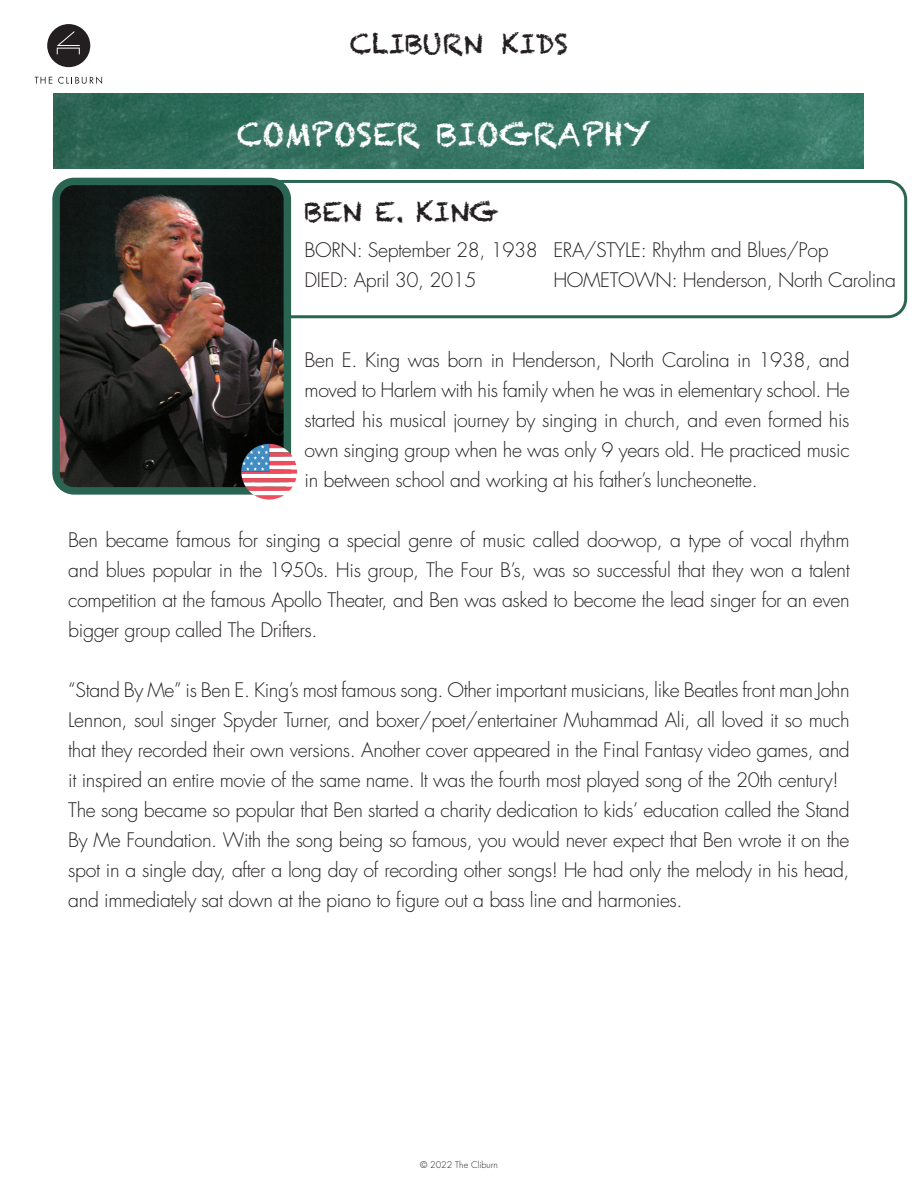
<style>
.page{position:relative;width:918px;height:1188px;background:#fff}
.page>*{position:absolute;margin:0;border:0;box-sizing:border-box;transform-origin:0 0}
.t1{font:31.5px "Chalkduster";color:#fff}
.t2{font:27px "Chalkduster";color:#231f20}
.Paragraph_Style_2{font:300 19.5px/30px "Futura";letter-spacing:-.02em;color:#231f20;text-align:justify}
.t3{font:300 9px "Futura";color:#231f20}
</style>
<div class="page">
<div style="left:170px;top:180px;width:737px;height:138px;border:3px solid #2a6553;border-radius:18px"></div>
<img style="left:53px;top:94px;width:810px;height:74px">
<svg style="left:47px;top:24px;width:43px;height:43px"></svg>
<svg style="left:35px;top:77px;width:17px;height:7px"></svg>
<svg style="left:58px;top:77px;width:44px;height:7px"></svg>
<img style="left:61px;top:181px;width:226px;height:305px">
<div style="left:52px;top:178px;width:239px;height:317px;border:8px solid #2a6553;border-radius:18px"></div>
<svg style="left:241px;top:444px;width:56px;height:56px"></svg>
<p class="t2" style="left:350px;top:28px;width:220px">CLIBURN KIDS</p>
<p class="t1" style="left:237px;top:116px;width:415px">COMPOSER BIOGRAPHY</p>
<p class="t2" style="left:305px;top:196px;width:196px">BEN E. KING</p>
<p class="Paragraph_Style_2" style="left:305px;top:236px;width:526px">BORN: September 28, 1938 ERA/STYLE: Rhythm and Blues/Pop</p>
<p class="Paragraph_Style_2" style="left:305px;top:266px;width:174px">DIED: April 30, 2015</p>
<p class="Paragraph_Style_2" style="left:553px;top:266px;width:344px">HOMETOWN: Henderson, North Carolina</p>
<p class="Paragraph_Style_2" style="left:305px;top:345px;width:547px">Ben E. King was born in Henderson, North Carolina in 1938, and moved to Harlem with his family when he was in elementary school. He started his musical journey by singing in church, and even formed his own singing group when he was only 9 years old. He practiced music in between school and working at his father’s luncheonette.</p>
<p class="Paragraph_Style_2" style="left:68px;top:525px;width:783px">Ben became famous for singing a special genre of music called doo-wop, a type of vocal rhythm and blues popular in the 1950s. His group, The Four B’s, was so successful that they won a talent competition at the famous Apollo Theater, and Ben was asked to become the lead singer for an even bigger group called The Drifters.</p>
<p class="Paragraph_Style_2" style="left:68px;top:675px;width:783px">“Stand By Me” is Ben E. King’s most famous song. Other important musicians, like Beatles front man John Lennon, soul singer Spyder Turner, and boxer/poet/entertainer Muhammad Ali, all loved it so much that they recorded their own versions. Another cover appeared in the Final Fantasy video games, and it inspired an entire movie of the same name. It was the fourth most played song of the 20th century!</p>
<p class="Paragraph_Style_2" style="left:68px;top:795px;width:783px">The song became so popular that Ben started a charity dedication to kids’ education called the Stand By Me Foundation. With the song being so famous, you would never expect that Ben wrote it on the spot in a single day, after a long day of recording other songs! He had only the melody in his head, and immediately sat down at the piano to figure out a bass line and harmonies.</p>
<p class="t3" style="left:420px;top:1159px;width:79px">© 2022 The Cliburn</p>
</div>
